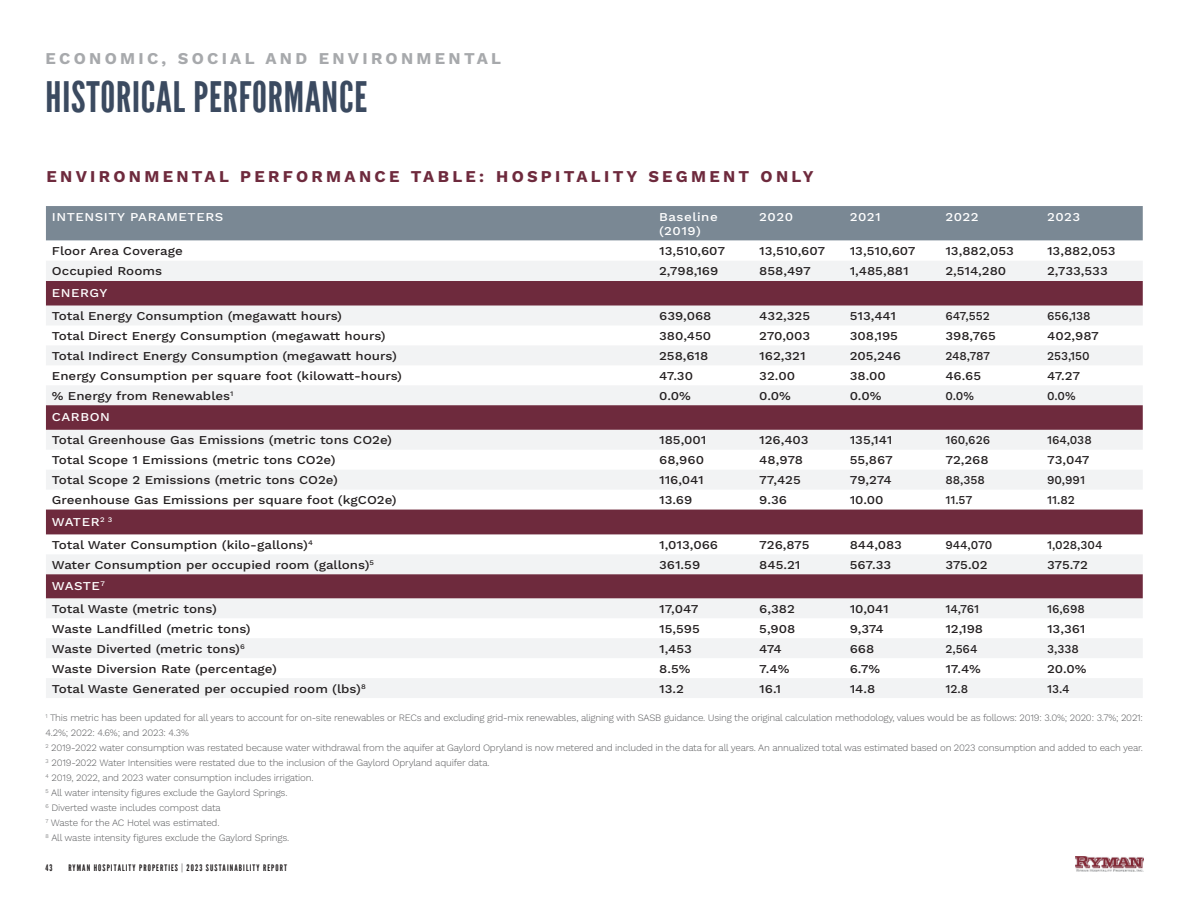
<style>
.page{position:relative;width:1188px;height:918px;background:#fff}
.page>*{position:absolute;margin:0;border:0;box-sizing:border-box;transform-origin:0 0}
.t1{font:42px "League Gothic";letter-spacing:.02em;color:#3b4a60}
.t2{font:700 16.5px "Work Sans";letter-spacing:.2em;color:#6e2a3d}
.t3{font:700 16.5px "Work Sans";letter-spacing:.2em;color:#a7a9ac}
.t4{font:500 12px/23.4px "Work Sans";color:#231f20;scale:1.11 1}
.t5{font:500 12px "Work Sans";color:#231f20}
.t6{font:500 12px/14.4px "Work Sans";letter-spacing:.04em;color:#fff;scale:1.11 1}
.t7{font:300 9.75px/15px "Work Sans";letter-spacing:-.02em;color:#58595b}
.t8{font:9px "League Gothic";letter-spacing:.12em;color:#231f20}
.s1{color:#fff}
.s2{font-family:"Alternate Gothic Comp ATF";font-weight:300}
</style>
<div class="page">
<img style="left:1076px;top:857px;width:67px;height:14px">
<div style="left:46px;top:206px;width:1097px;height:34px;background:#7a8894"></div>
<svg style="left:46px;top:261px;width:1097px;height:437px;fill:#f2f3f4"></svg>
<svg style="left:46px;top:281px;width:1097px;height:317px"></svg>
<h2 class="t3" style="left:46px;top:49px;width:457px">ECONOMIC, SOCIAL AND ENVIRONMENTAL</h2>
<h1 class="t1" style="left:46px;top:73px;width:323px">HISTORICAL PERFORMANCE</h1>
<h2 class="t2" style="left:47px;top:166px;width:769px">ENVIRONMENTAL PERFORMANCE TABLE: HOSPITALITY SEGMENT ONLY</h2>
<p class="t6" style="left:52px;top:210px;width:156px">INTENSITY PARAMETERS</p>
<p class="t6" style="left:659px;top:210px;width:54px">Baseline (2019)</p>
<p class="t6" style="left:759px;top:210px;width:32px">2020</p>
<p class="t6" style="left:850px;top:210px;width:30px">2021</p>
<p class="t6" style="left:945px;top:210px;width:32px">2022</p>
<p class="t6" style="left:1047px;top:210px;width:32px">2023</p>
<p class="t4" style="left:52px;top:240px;width:119px">Floor Area Coverage</p>
<p class="t4" style="left:659px;top:240px;width:61px">13,510,607</p>
<p class="t4" style="left:759px;top:240px;width:61px">13,510,607</p>
<p class="t4" style="left:850px;top:240px;width:61px">13,510,607</p>
<p class="t4" style="left:945px;top:240px;width:63px">13,882,053</p>
<p class="t4" style="left:1047px;top:240px;width:63px">13,882,053</p>
<p class="t4" style="left:52px;top:260px;width:101px">Occupied Rooms</p>
<p class="t4" style="left:659px;top:260px;width:55px">2,798,169</p>
<p class="t4" style="left:759px;top:260px;width:48px">858,497</p>
<p class="t4" style="left:850px;top:260px;width:55px">1,485,881</p>
<p class="t4" style="left:945px;top:260px;width:56px">2,514,280</p>
<p class="t4" style="left:1047px;top:260px;width:56px">2,733,533</p>
<p class="t6" style="left:52px;top:286px;width:52px">ENERGY</p>
<p class="t4" style="left:52px;top:305px;width:263px">Total Energy Consumption (megawatt hours)</p>
<p class="t4" style="left:659px;top:305px;width:49px">639,068</p>
<p class="t4" style="left:759px;top:305px;width:47px">432,325</p>
<p class="t4" style="left:850px;top:305px;width:43px">513,441</p>
<p class="t5" style="left:945px;top:309px;width:46px">647,552</p>
<p class="t5" style="left:1047px;top:309px;width:45px">656,138</p>
<p class="t4" style="left:52px;top:325px;width:302px">Total Direct Energy Consumption (megawatt hours)</p>
<p class="t4" style="left:659px;top:325px;width:48px">380,450</p>
<p class="t4" style="left:759px;top:325px;width:47px">270,003</p>
<p class="t4" style="left:850px;top:325px;width:45px">308,195</p>
<p class="t4" style="left:945px;top:325px;width:47px">398,765</p>
<p class="t4" style="left:1047px;top:325px;width:48px">402,987</p>
<p class="t4" style="left:52px;top:345px;width:312px">Total Indirect Energy Consumption (megawatt hours)</p>
<p class="t4" style="left:659px;top:345px;width:46px">258,618</p>
<p class="t4" style="left:759px;top:345px;width:43px">162,321</p>
<p class="t4" style="left:850px;top:345px;width:48px">205,246</p>
<p class="t5" style="left:945px;top:349px;width:46px">248,787</p>
<p class="t5" style="left:1047px;top:349px;width:44px">253,150</p>
<p class="t4" style="left:52px;top:365px;width:317px">Energy Consumption per square foot (kilowatt-hours)</p>
<p class="t4" style="left:659px;top:365px;width:32px">47.30</p>
<p class="t4" style="left:759px;top:365px;width:34px">32.00</p>
<p class="t4" style="left:850px;top:365px;width:34px">38.00</p>
<p class="t4" style="left:945px;top:365px;width:34px">46.65</p>
<p class="t4" style="left:1047px;top:365px;width:31px">47.27</p>
<p class="t4" style="left:52px;top:385px;width:165px">% Energy from Renewables<sup>1</sup></p>
<p class="t4" style="left:659px;top:385px;width:30px">0.0%</p>
<p class="t4" style="left:759px;top:385px;width:30px">0.0%</p>
<p class="t4" style="left:850px;top:385px;width:30px">0.0%</p>
<p class="t5" style="left:945px;top:389px;width:30px">0.0%</p>
<p class="t5" style="left:1047px;top:389px;width:30px">0.0%</p>
<p class="t6" style="left:52px;top:411px;width:54px">CARBON</p>
<p class="t4" style="left:52px;top:429px;width:308px">Total Greenhouse Gas Emissions (metric tons CO2e)</p>
<p class="t4" style="left:659px;top:429px;width:44px">185,001</p>
<p class="t4" style="left:759px;top:429px;width:46px">126,403</p>
<p class="t4" style="left:850px;top:429px;width:40px">135,141</p>
<p class="t5" style="left:945px;top:433px;width:46px">160,626</p>
<p class="t5" style="left:1047px;top:433px;width:46px">164,038</p>
<p class="t4" style="left:52px;top:449px;width:257px">Total Scope 1 Emissions (metric tons CO2e)</p>
<p class="t4" style="left:659px;top:449px;width:42px">68,960</p>
<p class="t4" style="left:759px;top:449px;width:41px">48,978</p>
<p class="t4" style="left:850px;top:449px;width:40px">55,867</p>
<p class="t4" style="left:945px;top:449px;width:41px">72,268</p>
<p class="t4" style="left:1047px;top:449px;width:40px">73,047</p>
<p class="t4" style="left:52px;top:469px;width:259px">Total Scope 2 Emissions (metric tons CO2e)</p>
<p class="t4" style="left:659px;top:469px;width:42px">116,041</p>
<p class="t4" style="left:759px;top:469px;width:39px">77,425</p>
<p class="t4" style="left:850px;top:469px;width:39px">79,274</p>
<p class="t5" style="left:945px;top:473px;width:41px">88,358</p>
<p class="t5" style="left:1047px;top:473px;width:40px">90,991</p>
<p class="t4" style="left:52px;top:489px;width:312px">Greenhouse Gas Emissions per square foot (kgCO2e)</p>
<p class="t4" style="left:659px;top:489px;width:31px">13.69</p>
<p class="t4" style="left:759px;top:489px;width:26px">9.36</p>
<p class="t4" style="left:850px;top:489px;width:32px">10.00</p>
<p class="t5" style="left:945px;top:493px;width:29px">11.57</p>
<p class="t5" style="left:1047px;top:493px;width:29px">11.82</p>
<p class="t4" style="left:52px;top:510px;width:237px"><span class="s1">WATER</span><sup>2</sup> <sup>3<br></sup>Total Water Consumption (kilo-gallons)<sup>4</sup></p>
<p class="t4" style="left:659px;top:534px;width:55px">1,013,066</p>
<p class="t4" style="left:759px;top:534px;width:47px">726,875</p>
<p class="t4" style="left:850px;top:534px;width:49px">844,083</p>
<p class="t5" style="left:945px;top:538px;width:48px">944,070</p>
<p class="t5" style="left:1047px;top:538px;width:57px">1,028,304</p>
<p class="t4" style="left:52px;top:554px;width:292px">Water Consumption per occupied room (gallons)<sup>5</sup></p>
<p class="t4" style="left:659px;top:554px;width:39px">361.59</p>
<p class="t4" style="left:759px;top:554px;width:39px">845.21</p>
<p class="t4" style="left:850px;top:554px;width:39px">567.33</p>
<p class="t4" style="left:945px;top:554px;width:40px">375.02</p>
<p class="t4" style="left:1047px;top:554px;width:38px">375.72</p>
<p class="t4" style="left:52px;top:576px;width:150px;line-height:22.5px"><span class="s1">WASTE</span><sup>7<br></sup>Total Waste (metric tons)</p>
<p class="t4" style="left:659px;top:598px;width:37px">17,047</p>
<p class="t4" style="left:759px;top:598px;width:34px">6,382</p>
<p class="t4" style="left:850px;top:598px;width:37px">10,041</p>
<p class="t5" style="left:945px;top:602px;width:35px">14,761</p>
<p class="t5" style="left:1047px;top:602px;width:39px">16,698</p>
<p class="t4" style="left:52px;top:618px;width:181px">Waste Landfilled (metric tons)</p>
<p class="t4" style="left:659px;top:618px;width:38px">15,595</p>
<p class="t4" style="left:759px;top:618px;width:34px">5,908</p>
<p class="t4" style="left:850px;top:618px;width:32px">9,374</p>
<p class="t4" style="left:945px;top:618px;width:36px">12,198</p>
<p class="t4" style="left:1047px;top:618px;width:36px">13,361</p>
<p class="t4" style="left:52px;top:638px;width:175px">Waste Diverted (metric tons)<sup>6</sup></p>
<p class="t4" style="left:659px;top:638px;width:31px">1,453</p>
<p class="t4" style="left:759px;top:638px;width:22px">474</p>
<p class="t4" style="left:850px;top:638px;width:24px">668</p>
<p class="t5" style="left:945px;top:642px;width:34px">2,564</p>
<p class="t5" style="left:1047px;top:642px;width:33px">3,338</p>
<p class="t4" style="left:52px;top:657px;width:204px">Waste Diversion Rate (percentage)</p>
<p class="t4" style="left:659px;top:657px;width:30px">8.5%</p>
<p class="t4" style="left:759px;top:657px;width:29px">7.4%</p>
<p class="t4" style="left:850px;top:657px;width:29px">6.7%</p>
<p class="t4" style="left:945px;top:657px;width:34px">17.4%</p>
<p class="t4" style="left:1047px;top:657px;width:37px">20.0%</p>
<p class="t4" style="left:52px;top:677px;width:284px">Total Waste Generated per occupied room (lbs)<sup>8</sup></p>
<p class="t4" style="left:659px;top:677px;width:24px">13.2</p>
<p class="t4" style="left:759px;top:677px;width:21px">16.1</p>
<p class="t4" style="left:850px;top:677px;width:25px">14.8</p>
<p class="t5" style="left:945px;top:682px;width:24px">12.8</p>
<p class="t5" style="left:1047px;top:682px;width:24px">13.4</p>
<p class="t7" style="left:46px;top:711px;width:1099px"><sup>1</sup> This metric has been updated for all years to account for on-site renewables or RECs and excluding grid-mix renewables, aligning with SASB guidance. Using the original calculation methodology, values would be as follows: 2019: 3.0%; 2020: 3.7%; 2021:<br>4.2%; 2022: 4.6%; and 2023: 4.3%<br><sup>2</sup> 2019-2022 water consumption was restated because water withdrawal from the aquifer at Gaylord Opryland is now metered and included in the data for all years. An annualized total was estimated based on 2023 consumption and added to each year.<br><sup>3</sup> 2019-2022 Water Intensities were restated due to the inclusion of the Gaylord Opryland aquifer data.<br><sup>4</sup> 2019, 2022, and 2023 water consumption includes irrigation.<br><sup>5</sup> All water intensity figures exclude the Gaylord Springs.<br><sup>6</sup> Diverted waste includes compost data<br><sup>7</sup> Waste for the AC Hotel was estimated.<br><sup>8</sup> All waste intensity figures exclude the Gaylord Springs.</p>
<p class="t8" style="left:45px;top:862px;width:9px">43</p>
<p class="t8" style="left:68px;top:862px;width:220px">RYMAN HOSPITALITY PROPERTIES <span class="s2">|</span> 2023 SUSTAINABILITY REPORT</p>
</div>
